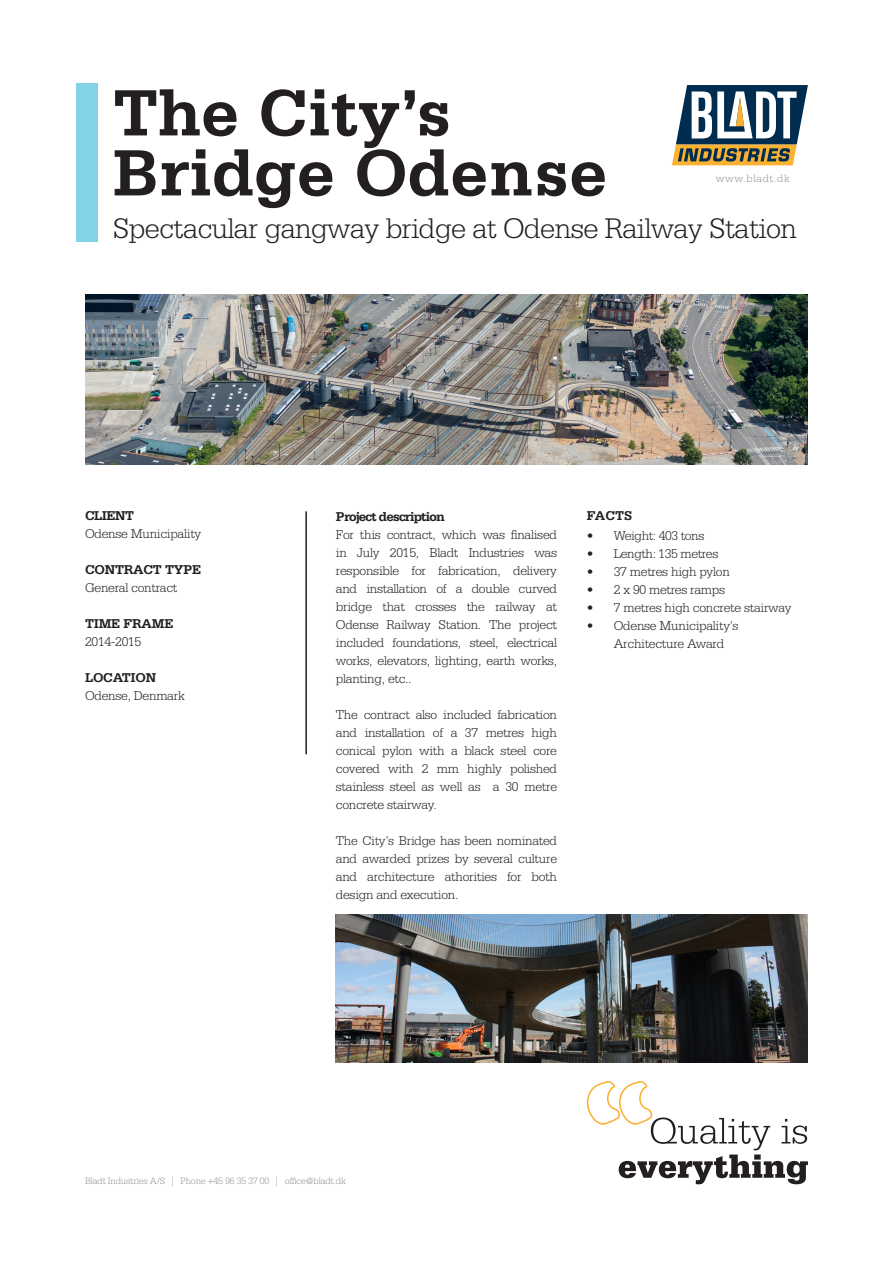
<style>
.page{position:relative;width:893px;height:1263px;background:#fff}
.page>*{position:absolute;margin:0;border:0;box-sizing:border-box;transform-origin:0 0}
.Overskrift{font:700 69px/60px "Serifa Std";color:#231f20}
.Underoverskrift{font:300 30px "Serifa Std";letter-spacing:-.02em;color:#231f20}
.Brødtekst{font:300 13.5px/18px "Serifa Std";letter-spacing:-.02em;color:#231f20;text-align:justify}
.Brødtekst-2{font:700 13.5px "Serifa Std";letter-spacing:-.02em;color:#231f20}
.Brødtekst-3{font:700 13.5px "Serifa Std";letter-spacing:-.06em;color:#231f20}
.t1{font:300 11.25px "Serifa Std";letter-spacing:.05em;color:#939598}
.Afsender{font:300 9.75px "Serifa Std";letter-spacing:-.02em;color:#939598}
</style>
<div class="page">
<img style="left:85px;top:295px;width:723px;height:170px">
<div style="left:77px;top:83px;width:21px;height:159px;background:#83d3e7"></div>
<svg style="left:672px;top:85px;width:136px;height:80px"></svg>
<svg style="left:587px;top:1081px;width:221px;height:103px"></svg>
<img style="left:336px;top:914px;width:472px;height:148px">
<hr style="left:305px;top:511px;width:2px;height:243px;background:#231f20">
<p class="Overskrift" style="left:113px;top:82px;width:496px">The City’s<br>Bridge Odense</p>
<p class="Underoverskrift" style="left:113px;top:211px;width:686px">Spectacular gangway bridge at Odense Railway Station</p>
<p class="t1" style="left:716px;top:172px;width:75px">www.bladt.dk</p>
<p class="Brødtekst-2" style="left:85px;top:508px;width:51px">CLIENT</p>
<p class="Brødtekst" style="left:85px;top:525px;width:118px">Odense Municipality</p>
<p class="Brødtekst-2" style="left:85px;top:562px;width:118px">CONTRACT TYPE</p>
<p class="Brødtekst" style="left:85px;top:579px;width:94px">General contract</p>
<p class="Brødtekst-2" style="left:85px;top:616px;width:90px">TIME FRAME</p>
<p class="Brødtekst" style="left:85px;top:633px;width:58px">2014-2015</p>
<p class="Brødtekst-2" style="left:85px;top:670px;width:73px">LOCATION</p>
<p class="Brødtekst" style="left:85px;top:687px;width:101px">Odense, Denmark</p>
<p class="Brødtekst-3" style="left:336px;top:509px;width:111px">Project description</p>
<p class="Brødtekst" style="left:336px;top:526px;width:223px">For this contract, which was finalised in July 2015, Bladt Industries was responsible for fabrication, delivery and installation of a double curved bridge that crosses the railway at Odense Railway Station. The project included foundations, steel, electrical works, elevators, lighting, earth works, planting, etc..</p>
<p class="Brødtekst" style="left:336px;top:706px;width:223px">The contract also included fabrication and installation of a 37 metres high conical pylon with a black steel core covered with 2 mm highly polished stainless steel as well as a 30 metre concrete stairway.</p>
<p class="Brødtekst" style="left:336px;top:832px;width:223px">The City’s Bridge has been nominated and awarded prizes by several culture and architecture athorities for both design and execution.</p>
<p class="Brødtekst-2" style="left:587px;top:508px;width:47px">FACTS</p>
<p class="Brødtekst" style="left:587px;top:526px;width:119px">• Weight: 403 tons</p>
<p class="Brødtekst" style="left:587px;top:544px;width:133px">• Length: 135 metres</p>
<p class="Brødtekst" style="left:587px;top:562px;width:145px">• 37 metres high pylon</p>
<p class="Brødtekst" style="left:587px;top:580px;width:140px">• 2 x 90 metres ramps</p>
<p class="Brødtekst" style="left:587px;top:598px;width:206px">• 7 metres high concrete stairway</p>
<p class="Brødtekst" style="left:614px;top:616px;width:126px;text-indent:-27px">• Odense Municipality’s<br>Architecture Award</p>
<p class="Afsender" style="left:85px;top:1176px;width:262px">Bladt Industries A/S | Phone +45 96 35 37 00 | office@bladt.dk</p>
</div>
